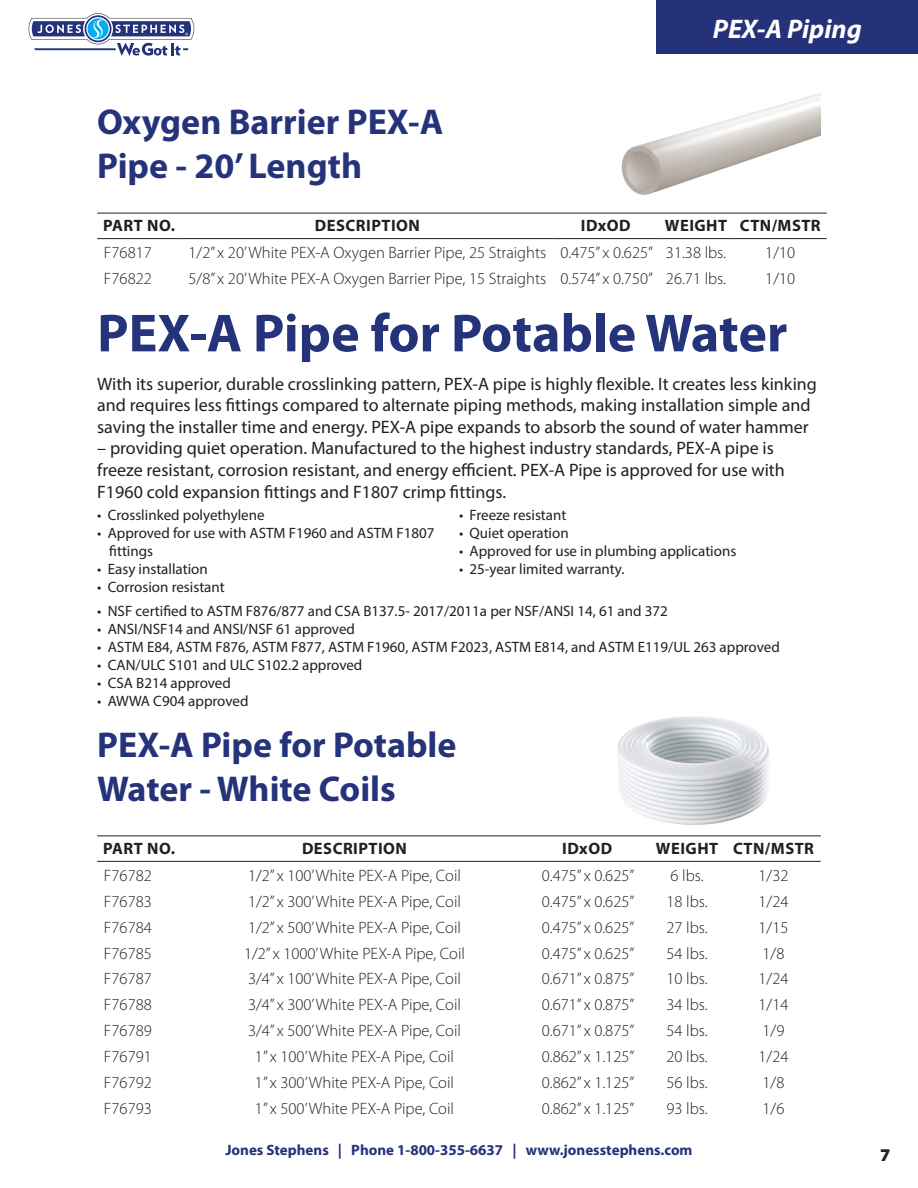
<style>
.page{position:relative;width:918px;height:1188px;background:#fff}
.page>*{position:absolute;margin:0;border:0;box-sizing:border-box;transform-origin:0 0}
.t1{font:700 54px "Myriad Pro";color:#24337a}
.Part_Name{font:700 36px/43.2px "Myriad Pro";color:#24337a}
.t2{font:italic 700 27px "Myriad Pro";color:#fff}
.Body_Text{font:18px/21.6px "Myriad Pro";color:#231f20}
.t3{font:900 18px "Myriad Pro";color:#231f20}
.t4{font:300 16.5px "Myriad Pro";color:#231f20}
.t5{font:700 16.5px "Myriad Pro";letter-spacing:.03em;color:#231f20}
.Part_Bullet_Points{font:15px/18px "Myriad Pro";color:#231f20}
.t6{font:700 15px "Myriad Pro";color:#253279}
</style>
<div class="page">
<div style="left:657px;top:0;width:261px;height:54px;background:#253279"></div>
<svg style="left:28px;top:13px;width:167px;height:43px"></svg>
<img style="left:608px;top:716px;width:173px;height:120px">
<hr style="left:97px;top:836px;width:86px;height:1px;background:#231f20">
<hr style="left:183px;top:836px;width:344px;height:1px;background:#231f20">
<hr style="left:526px;top:836px;width:122px;height:1px;background:#231f20">
<hr style="left:648px;top:836px;width:78px;height:1px;background:#231f20">
<hr style="left:726px;top:836px;width:95px;height:1px;background:#231f20">
<hr style="left:97px;top:861px;width:86px;height:1px;background:#231f20">
<hr style="left:183px;top:861px;width:344px;height:1px;background:#231f20">
<hr style="left:526px;top:861px;width:122px;height:1px;background:#231f20">
<hr style="left:648px;top:861px;width:78px;height:1px;background:#231f20">
<hr style="left:726px;top:861px;width:95px;height:1px;background:#231f20">
<img style="left:621px;top:93px;width:200px;height:102px">
<hr style="left:97px;top:213px;width:84px;height:1px;background:#231f20">
<hr style="left:181px;top:213px;width:372px;height:1px;background:#231f20">
<hr style="left:554px;top:213px;width:104px;height:1px;background:#231f20">
<hr style="left:658px;top:213px;width:76px;height:1px;background:#231f20">
<hr style="left:734px;top:213px;width:93px;height:1px;background:#231f20">
<hr style="left:97px;top:238px;width:84px;height:1px;background:#231f20">
<hr style="left:181px;top:238px;width:372px;height:1px;background:#231f20">
<hr style="left:554px;top:238px;width:104px;height:1px;background:#231f20">
<hr style="left:658px;top:238px;width:76px;height:1px;background:#231f20">
<hr style="left:734px;top:238px;width:93px;height:1px;background:#231f20">
<p class="Part_Name" style="left:97px;top:100px;width:348px">Oxygen Barrier PEX-A<br>Pipe - 20’ Length</p>
<p class="t2" style="left:713px;top:11px;width:151px">PEX-A Piping</p>
<p class="t5" style="left:103px;top:215px;width:73px">PART NO.</p>
<p class="t5" style="left:315px;top:215px;width:107px">DESCRIPTION</p>
<p class="t5" style="left:581px;top:215px;width:51px">IDxOD</p>
<p class="t5" style="left:665px;top:215px;width:64px">WEIGHT</p>
<p class="t5" style="left:740px;top:215px;width:82px">CTN/MSTR</p>
<p class="t4" style="left:104px;top:244px;width:49px">F76817</p>
<p class="t4" style="left:189px;top:244px;width:359px">1/2” x 20’ White PEX-A Oxygen Barrier Pipe, 25 Straights</p>
<p class="t4" style="left:560px;top:244px;width:94px">0.475” x 0.625”</p>
<p class="t4" style="left:666px;top:244px;width:62px">31.38 lbs.</p>
<p class="t4" style="left:765px;top:244px;width:31px">1/10</p>
<p class="t4" style="left:104px;top:269px;width:49px">F76822</p>
<p class="t4" style="left:189px;top:269px;width:359px">5/8” x 20’ White PEX-A Oxygen Barrier Pipe, 15 Straights</p>
<p class="t4" style="left:560px;top:269px;width:94px">0.574” x 0.750”</p>
<p class="t4" style="left:666px;top:269px;width:62px">26.71 lbs.</p>
<p class="t4" style="left:765px;top:269px;width:31px">1/10</p>
<p class="t1" style="left:97px;top:298px;width:692px">PEX-A Pipe for Potable Water</p>
<p class="Body_Text" style="left:97px;top:373px;width:721px">With its superior, durable crosslinking pattern, PEX-A pipe is highly flexible. It creates less kinking and requires less fittings compared to alternate piping methods, making installation simple and saving the installer time and energy. PEX-A pipe expands to absorb the sound of water hammer</p>
<p class="Body_Text" style="left:97px;top:437px;width:689px">– providing quiet operation. Manufactured to the highest industry standards, PEX-A pipe is freeze resistant, corrosion resistant, and energy efficient. PEX-A Pipe is approved for use with<br>F1960 cold expansion fittings and F1807 crimp fittings.</p>
<p class="Part_Bullet_Points" style="left:97px;top:506px;width:169px">• Crosslinked polyethylene</p>
<p class="Part_Bullet_Points" style="left:109px;top:524px;width:327px;text-indent:-12px">• Approved for use with ASTM F1960 and ASTM F1807 fittings</p>
<p class="Part_Bullet_Points" style="left:97px;top:560px;width:112px">• Easy installation</p>
<p class="Part_Bullet_Points" style="left:97px;top:578px;width:129px">• Corrosion resistant</p>
<p class="Part_Bullet_Points" style="left:459px;top:506px;width:109px">• Freeze resistant</p>
<p class="Part_Bullet_Points" style="left:459px;top:524px;width:111px">• Quiet operation</p>
<p class="Part_Bullet_Points" style="left:459px;top:542px;width:279px">• Approved for use in plumbing applications</p>
<p class="Part_Bullet_Points" style="left:459px;top:560px;width:167px">• 25-year limited warranty.</p>
<p class="Part_Bullet_Points" style="left:97px;top:602px;width:572px">• NSF certified to ASTM F876/877 and CSA B137.5- 2017/2011a per NSF/ANSI 14, 61 and 372</p>
<p class="Part_Bullet_Points" style="left:97px;top:620px;width:259px">• ANSI/NSF14 and ANSI/NSF 61 approved</p>
<p class="Part_Bullet_Points" style="left:97px;top:638px;width:684px">• ASTM E84, ASTM F876, ASTM F877, ASTM F1960, ASTM F2023, ASTM E814, and ASTM E119/UL 263 approved</p>
<p class="Part_Bullet_Points" style="left:97px;top:656px;width:267px">• CAN/ULC S101 and ULC S102.2 approved</p>
<p class="Part_Bullet_Points" style="left:97px;top:674px;width:135px">• CSA B214 approved</p>
<p class="Part_Bullet_Points" style="left:97px;top:692px;width:153px">• AWWA C904 approved</p>
<p class="Part_Name" style="left:97px;top:722px;width:361px">PEX-A Pipe for Potable<br>Water - White Coils</p>
<p class="t5" style="left:103px;top:838px;width:73px">PART NO.</p>
<p class="t5" style="left:302px;top:838px;width:107px">DESCRIPTION</p>
<p class="t5" style="left:562px;top:838px;width:51px">IDxOD</p>
<p class="t5" style="left:656px;top:838px;width:64px">WEIGHT</p>
<p class="t5" style="left:733px;top:838px;width:83px">CTN/MSTR</p>
<p class="t4" style="left:104px;top:866px;width:49px">F76782</p>
<p class="t4" style="left:248px;top:866px;width:214px">1/2” x 100’ White PEX-A Pipe, Coil</p>
<p class="t4" style="left:542px;top:866px;width:94px">0.475” x 0.625”</p>
<p class="t4" style="left:671px;top:866px;width:35px">6 lbs.</p>
<p class="t4" style="left:759px;top:866px;width:31px">1/32</p>
<p class="t4" style="left:104px;top:892px;width:49px">F76783</p>
<p class="t4" style="left:248px;top:892px;width:214px">1/2” x 300’ White PEX-A Pipe, Coil</p>
<p class="t4" style="left:542px;top:892px;width:94px">0.475” x 0.625”</p>
<p class="t4" style="left:667px;top:892px;width:43px">18 lbs.</p>
<p class="t4" style="left:759px;top:892px;width:31px">1/24</p>
<p class="t4" style="left:104px;top:918px;width:49px">F76784</p>
<p class="t4" style="left:248px;top:918px;width:214px">1/2” x 500’ White PEX-A Pipe, Coil</p>
<p class="t4" style="left:542px;top:918px;width:94px">0.475” x 0.625”</p>
<p class="t4" style="left:667px;top:918px;width:43px">27 lbs.</p>
<p class="t4" style="left:759px;top:918px;width:31px">1/15</p>
<p class="t4" style="left:104px;top:944px;width:49px">F76785</p>
<p class="t4" style="left:244px;top:944px;width:222px">1/2” x 1000’ White PEX-A Pipe, Coil</p>
<p class="t4" style="left:542px;top:944px;width:94px">0.475” x 0.625”</p>
<p class="t4" style="left:667px;top:944px;width:43px">54 lbs.</p>
<p class="t4" style="left:763px;top:944px;width:23px">1/8</p>
<p class="t4" style="left:104px;top:970px;width:49px">F76787</p>
<p class="t4" style="left:248px;top:970px;width:214px">3/4” x 100’ White PEX-A Pipe, Coil</p>
<p class="t4" style="left:542px;top:970px;width:94px">0.671” x 0.875”</p>
<p class="t4" style="left:667px;top:970px;width:43px">10 lbs.</p>
<p class="t4" style="left:759px;top:970px;width:31px">1/24</p>
<p class="t4" style="left:104px;top:996px;width:49px">F76788</p>
<p class="t4" style="left:248px;top:996px;width:214px">3/4” x 300’ White PEX-A Pipe, Coil</p>
<p class="t4" style="left:542px;top:996px;width:94px">0.671” x 0.875”</p>
<p class="t4" style="left:667px;top:996px;width:43px">34 lbs.</p>
<p class="t4" style="left:759px;top:996px;width:31px">1/14</p>
<p class="t4" style="left:104px;top:1022px;width:49px">F76789</p>
<p class="t4" style="left:248px;top:1022px;width:214px">3/4” x 500’ White PEX-A Pipe, Coil</p>
<p class="t4" style="left:542px;top:1022px;width:94px">0.671” x 0.875”</p>
<p class="t4" style="left:667px;top:1022px;width:43px">54 lbs.</p>
<p class="t4" style="left:763px;top:1022px;width:23px">1/9</p>
<p class="t4" style="left:104px;top:1047px;width:49px">F76791</p>
<p class="t4" style="left:255px;top:1047px;width:201px">1” x 100’ White PEX-A Pipe, Coil</p>
<p class="t4" style="left:542px;top:1047px;width:94px">0.862” x 1.125”</p>
<p class="t4" style="left:667px;top:1047px;width:43px">20 lbs.</p>
<p class="t4" style="left:759px;top:1047px;width:31px">1/24</p>
<p class="t4" style="left:104px;top:1073px;width:49px">F76792</p>
<p class="t4" style="left:255px;top:1073px;width:201px">1” x 300’ White PEX-A Pipe, Coil</p>
<p class="t4" style="left:542px;top:1073px;width:94px">0.862” x 1.125”</p>
<p class="t4" style="left:667px;top:1073px;width:43px">56 lbs.</p>
<p class="t4" style="left:763px;top:1073px;width:23px">1/8</p>
<p class="t4" style="left:104px;top:1099px;width:49px">F76793</p>
<p class="t4" style="left:255px;top:1099px;width:201px">1” x 500’ White PEX-A Pipe, Coil</p>
<p class="t4" style="left:542px;top:1099px;width:94px">0.862” x 1.125”</p>
<p class="t4" style="left:667px;top:1099px;width:43px">93 lbs.</p>
<p class="t4" style="left:763px;top:1099px;width:23px">1/6</p>
<p class="t6" style="left:225px;top:1140px;width:469px">Jones Stephens | Phone 1-800-355-6637 | www.jonesstephens.com</p>
<p class="t3" style="left:880px;top:1143px;width:12px">7</p>
</div>
